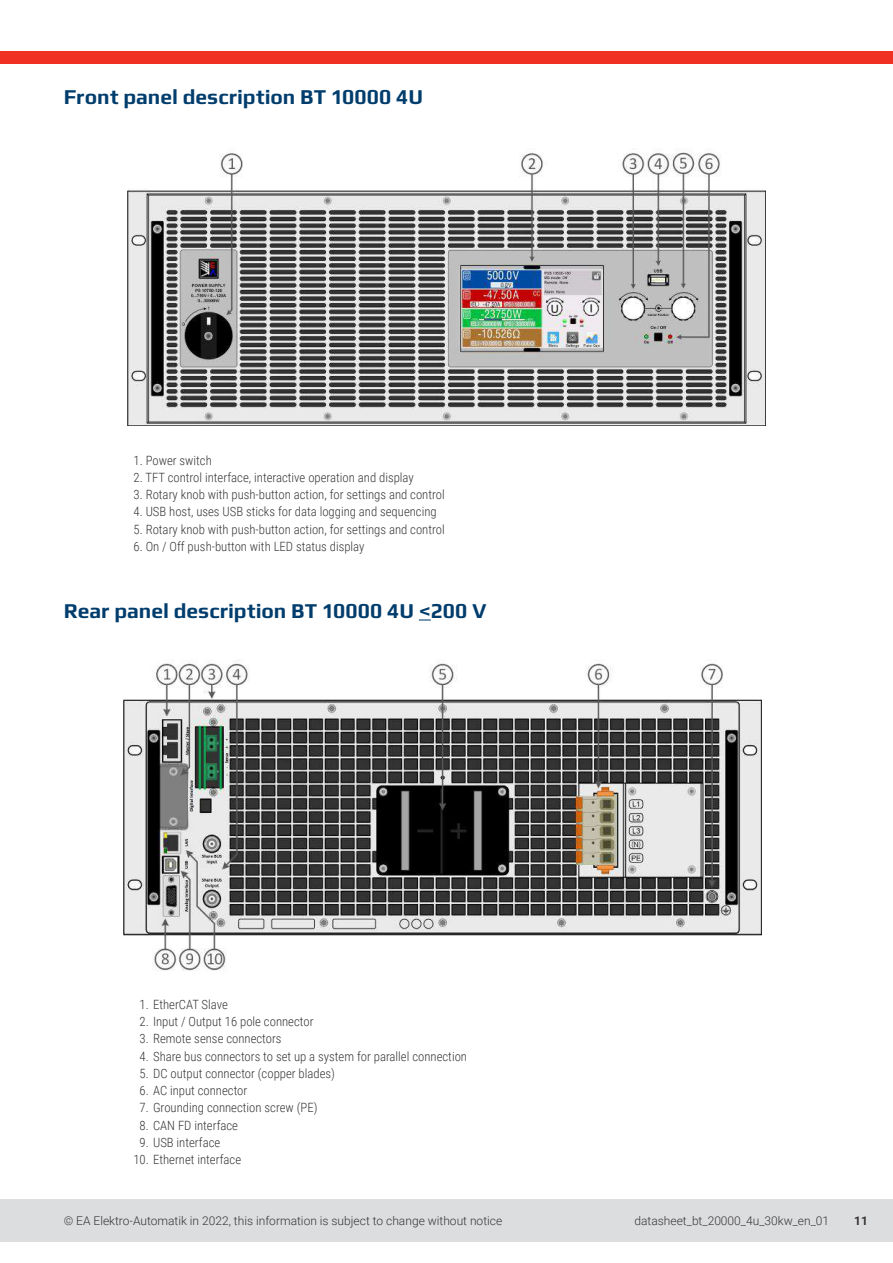
<style>
.page{position:relative;width:893px;height:1263px;background:#fff}
.page>*{position:absolute;margin:0;border:0;box-sizing:border-box;transform-origin:0 0}
.t1{font:700 21px "Play";color:#003d6d}
.t2{font:300 12.75px "Roboto Condensed";color:#393535}
.t3{font:300 12px "Roboto";color:#393535}
.t4{font:700 12px "Roboto";color:#393535}
</style>
<div class="page">
<div style="left:0;top:1199px;width:893px;height:43px;background:#dbdddf"></div>
<div style="left:0;top:51px;width:893px;height:13px;background:#f03023"></div>
<img style="left:128px;top:150px;width:638px;height:276px">
<svg style="left:419px;top:619px;width:12px;height:1px"></svg>
<img style="left:123px;top:660px;width:638px;height:311px">
<h1 class="t1" style="left:64px;top:82px;width:361px">Front panel description BT 10000 4U</h1>
<p class="t2" style="left:134px;top:451px;width:80px">1. Power switch</p>
<p class="t2" style="left:134px;top:468px;width:282px">2. TFT control interface, interactive operation and display</p>
<p class="t2" style="left:134px;top:486px;width:313px">3. Rotary knob with push-button action, for settings and control</p>
<p class="t2" style="left:134px;top:503px;width:305px">4. USB host, uses USB sticks for data logging and sequencing</p>
<p class="t2" style="left:134px;top:520px;width:313px">5. Rotary knob with push-button action, for settings and control</p>
<p class="t2" style="left:134px;top:537px;width:232px">6. On / Off push-button with LED status display</p>
<h1 class="t1" style="left:64px;top:596px;width:424px">Rear panel description BT 10000 4U &lt;200 V</h1>
<p class="t2" style="left:140px;top:995px;width:90px">1. EtherCAT Slave</p>
<p class="t2" style="left:140px;top:1013px;width:176px">2. Input / Output 16 pole connector</p>
<p class="t2" style="left:140px;top:1030px;width:144px">3. Remote sense connectors</p>
<p class="t2" style="left:140px;top:1047px;width:329px">4. Share bus connectors to set up a system for parallel connection</p>
<p class="t2" style="left:140px;top:1064px;width:197px">5. DC output connector (copper blades)</p>
<p class="t2" style="left:140px;top:1082px;width:109px">6. AC input connector</p>
<p class="t2" style="left:140px;top:1099px;width:179px">7. Grounding connection screw (PE)</p>
<p class="t2" style="left:140px;top:1116px;width:100px">8. CAN FD interface</p>
<p class="t2" style="left:140px;top:1133px;width:82px">9. USB interface</p>
<p class="t2" style="left:133px;top:1151px;width:109px">10. Ethernet interface</p>
<p class="t3" style="left:64px;top:1212px;width:440px">© EA Elektro-Automatik in 2022, this information is subject to change without notice</p>
<p class="t3" style="left:634px;top:1212px;width:196px">datasheet_bt_20000_4u_30kw_en_01</p>
<p class="t4" style="left:854px;top:1212px;width:15px">11</p>
</div>
